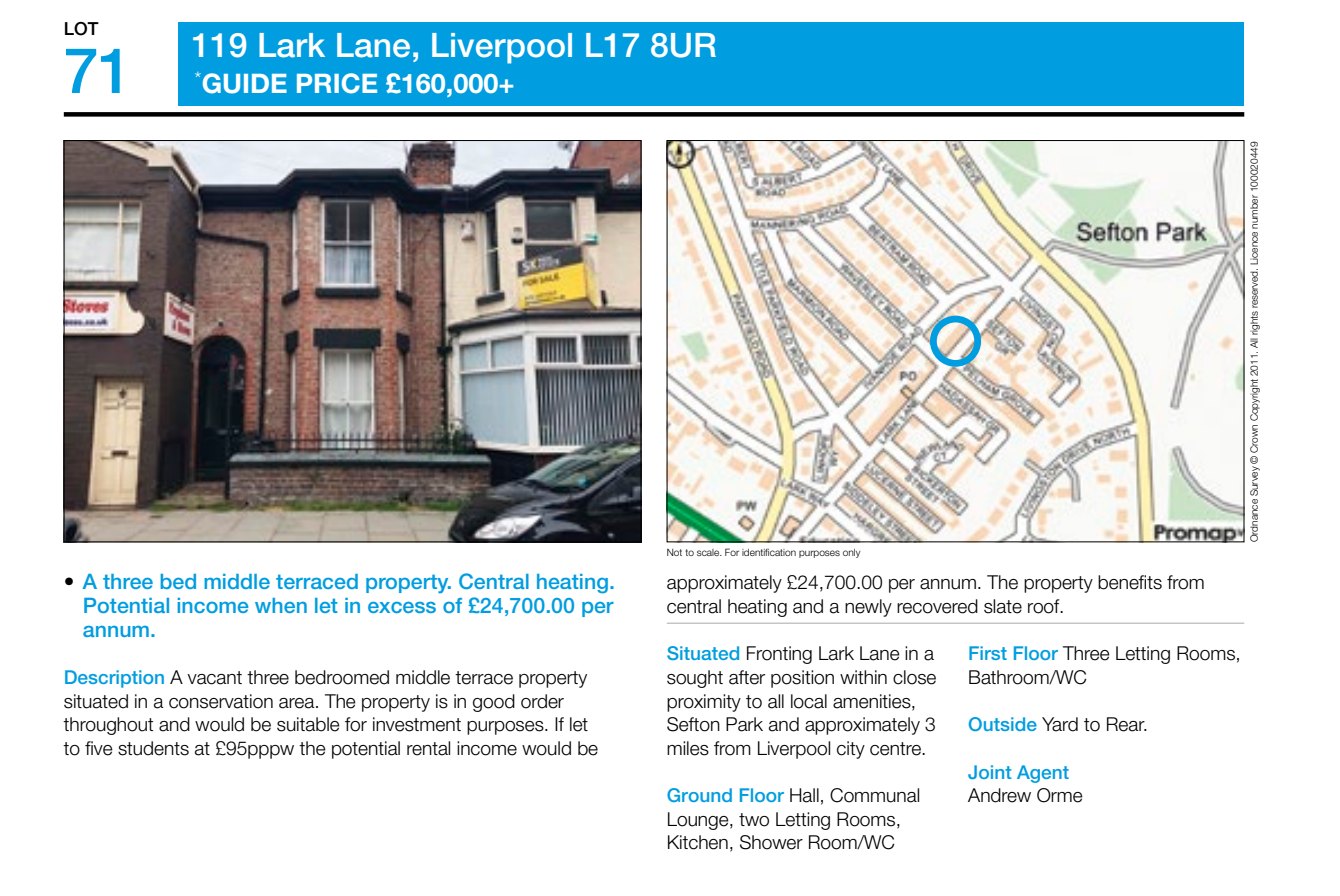
<style>
.page{position:relative;width:1340px;height:896px;background:#fff}
.page>*{position:absolute;margin:0;border:0;box-sizing:border-box;transform-origin:0 0}
.t1{font:500 63px "Helvetica Neue LT Std";color:#009de0}
.t2{font:500 33.75px "Helvetica Neue LT Std";color:#fff}
.t3{font:700 27px "Helvetica Neue LT Std";color:#fff}
.t4{font:500 21.38px/23.6px "Helvetica Neue LT Std";color:#009de0;text-align:justify}
.t5{font:300 19.12px/23.6px "Helvetica Neue LT Std";color:#000}
.t6{font:500 19.12px "Helvetica Neue LT Std";color:#009de0}
.t7{font:500 18px "Helvetica Neue LT Std";color:#000}
.t8{font:300 10.12px "Helvetica Neue LT Std";color:#000}
.s1{color:#000}
.s2{font-weight:500;color:#009de0}
</style>
<div class="page">
<div style="left:179px;top:22px;width:1065px;height:83px;background:#009de0"></div>
<div style="left:64px;top:112px;width:1180px;height:5px;background:#000"></div>
<img style="left:66px;top:142px;width:573px;height:398px">
<img style="left:668px;top:142px;width:574px;height:398px">
<hr style="left:666px;top:622px;width:578px;height:1px;background:#b1b3b4">
<div style="left:930px;top:315px;width:51px;height:51px;border:7px solid #009de0;border-radius:50%"></div>
<p class="t7" style="left:64px;top:18px;width:36px">LOT</p>
<h1 class="t1" style="left:64px;top:33px;width:70px">71</h1>
<h2 class="t2" style="left:191px;top:25px;width:527px">119 Lark Lane, Liverpool L17 8UR</h2>
<h3 class="t3" style="left:195px;top:67px;width:321px"><sup>*</sup>GUIDE PRICE £160,000+</h3>
<p class="t4" style="left:83px;top:569px;width:533px;text-indent:-19px"><span class="s1">•</span> A three bed middle terraced property. Central heating.<br>Potential income when let in excess of £24,700.00 per annum.</p>
<p class="t5" style="left:64px;top:665px;width:536px"><span class="s2">Description</span> A vacant three bedroomed middle terrace property situated in a conservation area. The property is in good order throughout and would be suitable for investment purposes. If let to five students at £95pppw the potential rental income would be</p>
<p class="t8" style="left:666px;top:546px;width:195px">Not to scale. For identification purposes only</p>
<p class="t5" style="left:666px;top:570px;width:539px">approximately £24,700.00 per annum. The property benefits from central heating and a newly recovered slate roof.</p>
<p class="t5" style="left:666px;top:641px;width:271px"><span class="s2">Situated</span> Fronting Lark Lane in a sought after position within close proximity to all local amenities, Sefton Park and approximately 3 miles from Liverpool city centre.</p>
<p class="t5" style="left:666px;top:783px;width:255px"><span class="s2">Ground Floor</span> Hall, Communal<br>Lounge, two Letting Rooms,<br>Kitchen, Shower Room/WC</p>
<p class="t5" style="left:968px;top:641px;width:274px"><span class="s2">First Floor</span> Three Letting Rooms,<br>Bathroom/WC</p>
<p class="t5" style="left:968px;top:712px;width:181px"><span class="s2">Outside</span> Yard to Rear.</p>
<p class="t6" style="left:968px;top:760px;width:102px">Joint Agent</p>
<p class="t5" style="left:968px;top:783px;width:116px">Andrew Orme</p>
<p class="t8" style="left:1248px;top:542px;width:402px;rotate:-90deg">Ordnance Survey © Crown Copyright 2011. All rights reserved. Licence number 100020449</p>
</div>
